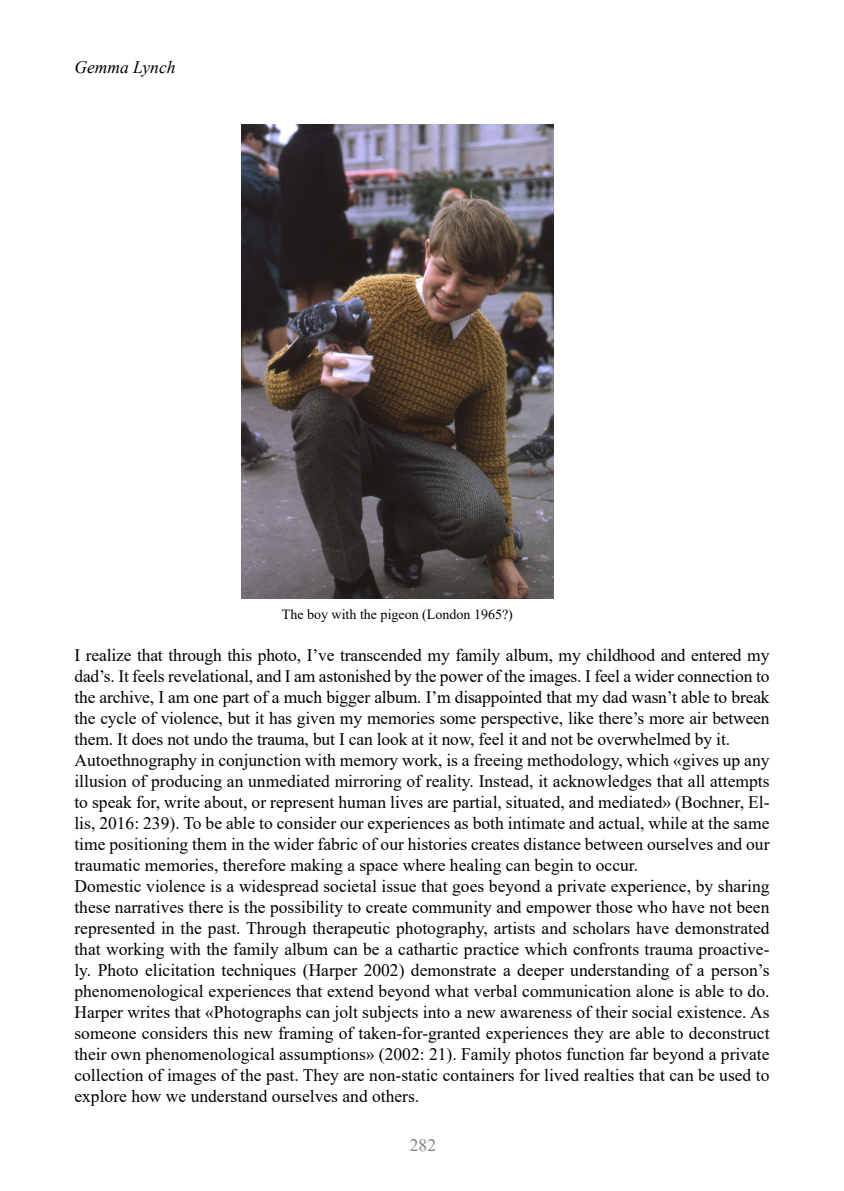
<style>
.page{position:relative;width:844px;height:1191px;background:#fff}
.page>*{position:absolute;margin:0;border:0;box-sizing:border-box;transform-origin:0 0}
.t1{font:17.5px/21px "Times New Roman";color:#000}
.t2{font:italic 17.5px "Times New Roman";color:#000}
.t3{font:17.5px "Times New Roman";color:#808080}
.t4{font:14px "Times New Roman";color:#000}
</style>
<div class="page">
<img style="left:241px;top:124px;width:312px;height:475px">
<p class="t2" style="left:74px;top:55px;width:103px">Gemma Lynch</p>
<p class="t4" style="left:282px;top:604px;width:232px">The boy with the pigeon (London 1965?)</p>
<p class="t1" style="left:74px;top:644px;width:696px">I realize that through this photo, I’ve transcended my family album, my childhood and entered my dad’s. It feels revelational, and I am astonished by the power of the images. I feel a wider connection to the archive, I am one part of a much bigger album. I’m disappointed that my dad wasn’t able to break the cycle of violence, but it has given my memories some perspective, like there’s more air between them. It does not undo the trauma, but I can look at it now, feel it and not be overwhelmed by it.<br>Autoethnography in conjunction with memory work, is a freeing methodology, which «gives up any illusion of producing an unmediated mirroring of reality. Instead, it acknowledges that all attempts to speak for, write about, or represent human lives are partial, situated, and mediated» (Bochner, El&shy;lis, 2016: 239). To be able to consider our experiences as both intimate and actual, while at the same time positioning them in the wider fabric of our histories creates distance between ourselves and our traumatic memories, therefore making a space where healing can begin to occur.<br>Domestic violence is a widespread societal issue that goes beyond a private experience, by sharing these narratives there is the possibility to create community and empower those who have not been represented in the past. Through therapeutic photography, artists and scholars have demonstrated that working with the family album can be a cathartic practice which confronts trauma proactive&shy;ly. Photo elicitation techniques (Harper 2002) demonstrate a deeper understanding of a person’s phenomenological experiences that extend beyond what verbal communication alone is able to do.<br>Harper writes that «Photographs can jolt subjects into a new awareness of their social existence. As someone considers this new framing of taken-for-granted experiences they are able to deconstruct their own phenomenological assumptions» (2002: 21). Family photos function far beyond a private collection of images of the past. They are non-static containers for lived realties that can be used to explore how we understand ourselves and others.</p>
<p class="t3" style="left:410px;top:1132px;width:28px">282</p>
</div>
